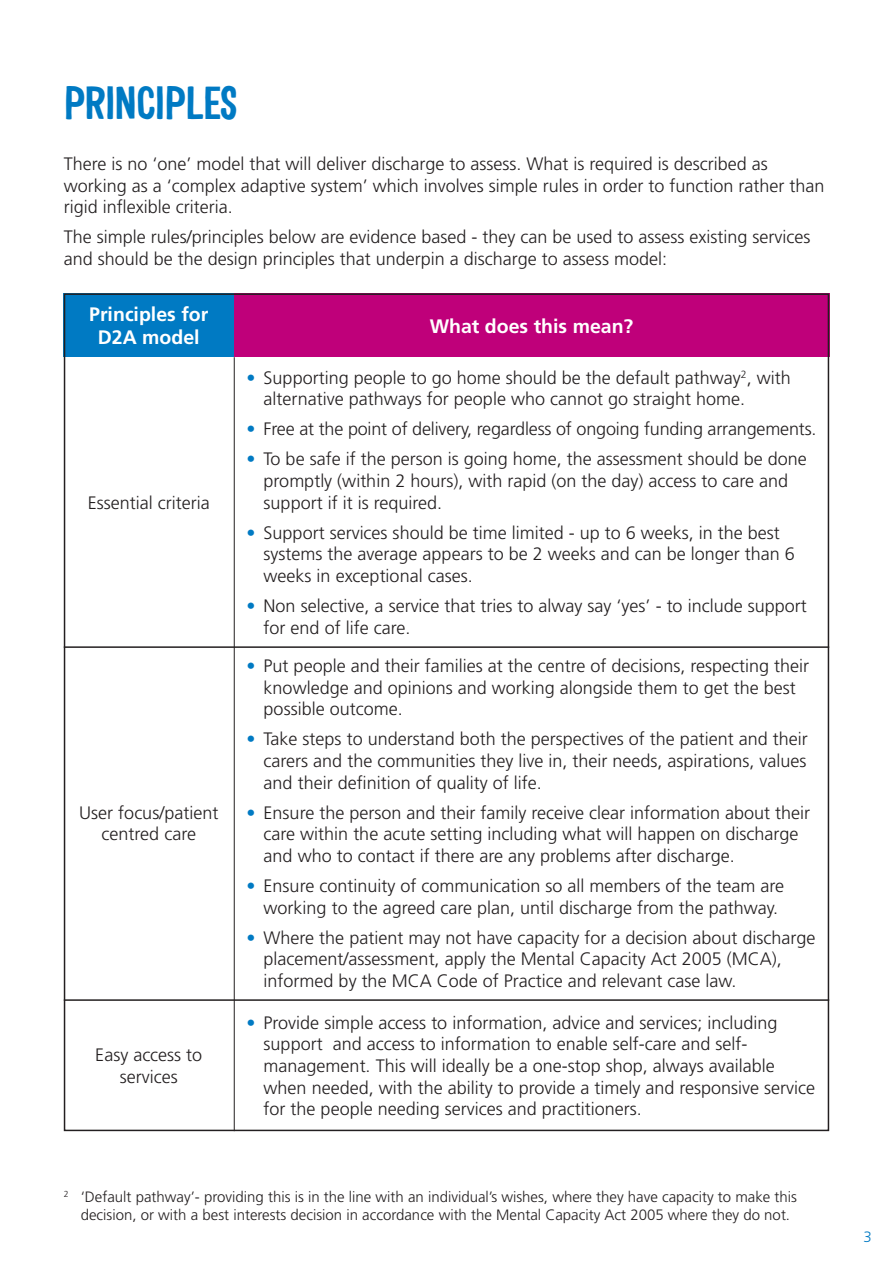
<style>
.page{position:relative;width:893px;height:1263px;background:#fff}
.page>*{position:absolute;margin:0;border:0;box-sizing:border-box;transform-origin:0 0}
.t1{font:700 45px "Sini";letter-spacing:-.025em;color:#007ac3}
.t2{font:700 19.5px/22.5px "Frutiger";color:#fff;text-align:center}
.t3{font:300 18px/21.6px "Frutiger";color:#231f20}
.t4{font:300 15px/18px "Frutiger";color:#231f20}
.t5{font:300 15px "Frutiger";color:#007ac3}
.s1{color:#007ac3}
</style>
<div class="page">
<div style="left:64px;top:293px;width:170px;height:64px;background:#007ac3"></div>
<div style="left:234px;top:293px;width:595px;height:64px;background:#bf007a"></div>
<hr style="left:64px;top:646px;width:765px;height:2px;background:#231f20">
<hr style="left:64px;top:999px;width:765px;height:2px;background:#231f20">
<hr style="left:234px;top:357px;width:1px;height:774px;background:#231f20">
<p class="t1" style="left:64px;top:74px;width:175px">PRINCIPLES</p>
<p class="t3" style="left:64px;top:153px;width:762px">There is no ‘one’ model that will deliver discharge to assess. What is required is described as working as a ‘complex adaptive system’ which involves simple rules in order to function rather than rigid inflexible criteria.</p>
<p class="t3" style="left:64px;top:227px;width:748px">The simple rules/principles below are evidence based - they can be used to assess existing services and should be the design principles that underpin a discharge to assess model:</p>
<p class="t2" style="left:89px;top:303px;width:121px">Principles for<br>D2A model</p>
<p class="t2" style="left:430px;top:315px;width:205px">What does this mean?</p>
<p class="t3" style="left:88px;top:492px;width:123px">Essential criteria</p>
<p class="t3" style="left:79px;top:802px;width:141px;text-align:center">User focus/patient centred care</p>
<p class="t3" style="left:95px;top:1044px;width:108px;text-align:center">Easy access to services</p>
<p class="t3" style="left:264px;top:367px;width:529px;text-indent:-17px"><span class="s1">•</span> Supporting people to go home should be the default pathway<sup>2</sup>, with alternative pathways for people who cannot go straight home.</p>
<p class="t3" style="left:247px;top:418px;width:571px"><span class="s1">•</span> Free at the point of delivery, regardless of ongoing funding arrangements.</p>
<p class="t3" style="left:264px;top:449px;width:545px;text-indent:-17px"><span class="s1">•</span> To be safe if the person is going home, the assessment should be done promptly (within 2 hours), with rapid (on the day) access to care and support if it is required.</p>
<p class="t3" style="left:264px;top:522px;width:533px;text-indent:-17px"><span class="s1">•</span> Support services should be time limited - up to 6 weeks, in the best systems the average appears to be 2 weeks and can be longer than 6 weeks in exceptional cases.</p>
<p class="t3" style="left:264px;top:595px;width:545px;text-indent:-17px"><span class="s1">•</span> Non selective, a service that tries to alway say ‘yes’ - to include support for end of life care.</p>
<p class="t3" style="left:264px;top:655px;width:547px;text-indent:-17px"><span class="s1">•</span> Put people and their families at the centre of decisions, respecting their knowledge and opinions and working alongside them to get the best possible outcome.</p>
<p class="t3" style="left:264px;top:729px;width:546px;text-align:justify;text-indent:-17px"><span class="s1">•</span> Take steps to understand both the perspectives of the patient and their carers and the communities they live in, their needs, aspirations, values and their definition of quality of life.</p>
<p class="t3" style="left:264px;top:802px;width:548px;text-indent:-17px"><span class="s1">•</span> Ensure the person and their family receive clear information about their care within the acute setting including what will happen on discharge and who to contact if there are any problems after discharge.</p>
<p class="t3" style="left:264px;top:875px;width:522px;text-indent:-17px"><span class="s1">•</span> Ensure continuity of communication so all members of the team are working to the agreed care plan, until discharge from the pathway.</p>
<p class="t3" style="left:264px;top:927px;width:553px;text-indent:-17px"><span class="s1">•</span> Where the patient may not have capacity for a decision about discharge placement/assessment, apply the Mental Capacity Act 2005 (MCA), informed by the MCA Code of Practice and relevant case law.</p>
<p class="t3" style="left:264px;top:1012px;width:553px;text-indent:-17px"><span class="s1">•</span> Provide simple access to information, advice and services; including support and access to information to enable self-care and self&shy;management. This will ideally be a one-stop shop, always available when needed, with the ability to provide a timely and responsive service for the people needing services and practitioners.</p>
<p class="t4" style="left:81px;top:1188px;width:718px;text-indent:-17px"><sup>2</sup> ‘Default pathway’- providing this is in the line with an individual’s wishes, where they have capacity to make this decision, or with a best interests decision in accordance with the Mental Capacity Act 2005 where they do not.</p>
<p class="t5" style="left:863px;top:1228px;width:10px">3</p>
</div>
